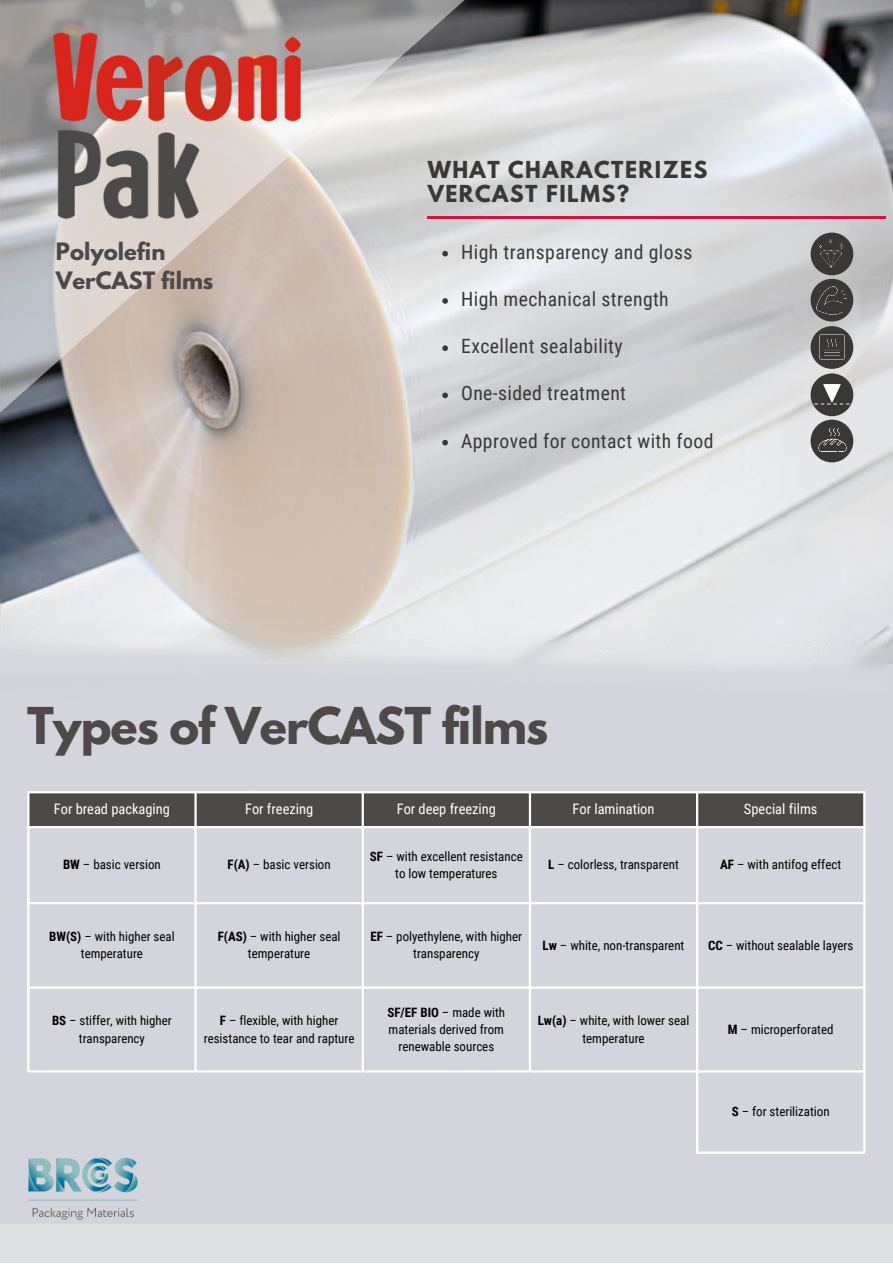
<style>
.page{position:relative;width:893px;height:1264px;background:#fff}
.page>*{position:absolute;margin:0;border:0;box-sizing:border-box;transform-origin:0 0}
.t1{font:700 45px "League Spartan";letter-spacing:-.02em;color:#4d4948}
.t2{font:700 21.3px/29.2px "League Spartan";color:#4d4948}
.t3{font:700 20.7px/23.9px "League Spartan";letter-spacing:.07em;color:#393837}
.t4{font:19.65px "Roboto Condensed";letter-spacing:.02em;color:#393837}
.t5{font:14.4px "Roboto Condensed";color:#fff}
.t6{font:12.9px/17.2px "Roboto Condensed";color:#000;text-align:center}
.s1{font-weight:700}
</style>
<div class="page">
<div style="left:0;top:0;width:892px;height:1262px;background:#d4d5dc"></div>
<img style="left:29px;top:828px;width:225px;height:170px">
<img style="left:2px;top:0;width:890px;height:663px">
<hr style="left:427px;top:216px;width:458px;height:3px;background:#f80040">
<div style="left:29px;top:793px;width:834px;height:33px;background:#4d4948"></div>
<svg style="left:197px;top:1072px;width:332px;height:1px"></svg>
<hr style="left:27px;top:793px;width:2px;height:277px;background:#fff">
<hr style="left:194px;top:793px;width:3px;height:277px;background:#fff">
<hr style="left:361px;top:793px;width:3px;height:277px;background:#fff">
<hr style="left:529px;top:793px;width:2px;height:277px;background:#fff">
<hr style="left:696px;top:793px;width:2px;height:358px;background:#fff">
<hr style="left:863px;top:793px;width:2px;height:358px;background:#fff">
<hr style="left:27px;top:791px;width:838px;height:2px;background:#fff">
<hr style="left:27px;top:826px;width:838px;height:2px;background:#fff">
<hr style="left:27px;top:902px;width:838px;height:2px;background:#fff">
<hr style="left:27px;top:986px;width:838px;height:2px;background:#fff">
<hr style="left:27px;top:1070px;width:838px;height:2px;background:#fff">
<hr style="left:696px;top:1151px;width:169px;height:2px;background:#fff">
<hr style="left:361px;top:1072px;width:3px;height:79px;background:#d4d5dc">
<div style="left:0;top:1223px;width:892px;height:39px;background:#dfe0e4"></div>
<svg style="left:0;top:0;width:486px;height:473px"></svg>
<img style="left:45px;top:27px;width:264px;height:198px">
<div style="left:810px;top:232px;width:43px;height:43px;background:#393837;border-radius:50%"></div>
<div style="left:810px;top:279px;width:43px;height:42px;background:#393837;border-radius:50%"></div>
<div style="left:810px;top:326px;width:43px;height:43px;background:#393837;border-radius:50%"></div>
<div style="left:810px;top:373px;width:43px;height:43px;background:#393837;border-radius:50%"></div>
<div style="left:810px;top:419px;width:43px;height:43px;background:#393837;border-radius:50%"></div>
<img style="left:819px;top:240px;width:24px;height:28px">
<img style="left:819px;top:334px;width:25px;height:25px">
<img style="left:816px;top:286px;width:30px;height:28px">
<img style="left:814px;top:384px;width:35px;height:21px">
<img style="left:0;top:521px;width:886px;height:145px">
<img style="left:818px;top:428px;width:28px;height:23px">
<img style="left:28px;top:1157px;width:110px;height:63px">
<h2 class="t2" style="left:56px;top:239px;width:159px">Polyolefin<br>VerCAST films</h2>
<h3 class="t3" style="left:427px;top:161px;width:281px">WHAT CHARACTERIZES<br>VERCAST FILMS?</h3>
<h3 class="t4" style="left:461px;top:240px;width:233px">High transparency and gloss</h3>
<h3 class="t4" style="left:461px;top:288px;width:209px">High mechanical strength</h3>
<h3 class="t4" style="left:461px;top:335px;width:163px">Excellent sealability</h3>
<h3 class="t4" style="left:461px;top:382px;width:166px">One-sided treatment</h3>
<h3 class="t4" style="left:461px;top:429px;width:254px">Approved for contact with food</h3>
<h1 class="t1" style="left:27px;top:703px;width:522px">Types of VerCAST films</h1>
<p class="t5" style="left:54px;top:800px;width:118px">For bread packaging</p>
<p class="t5" style="left:245px;top:800px;width:70px">For freezing</p>
<p class="t5" style="left:396px;top:800px;width:101px">For deep freezing</p>
<p class="t5" style="left:572px;top:800px;width:83px">For lamination</p>
<p class="t5" style="left:744px;top:800px;width:75px">Special films</p>
<p class="t6" style="left:63px;top:856px;width:99px"><span class="s1">BW</span> – basic version</p>
<p class="t6" style="left:227px;top:856px;width:105px"><span class="s1">F(A)</span> – basic version</p>
<p class="t6" style="left:370px;top:847px;width:154px"><span class="s1">SF</span> – with excellent resistance to low temperatures</p>
<p class="t6" style="left:548px;top:856px;width:132px"><span class="s1">L</span> – colorless, transparent</p>
<p class="t6" style="left:720px;top:856px;width:122px"><span class="s1">AF</span> – with antifog effect</p>
<p class="t6" style="left:49px;top:928px;width:127px"><span class="s1">BW(S)</span> – with higher seal temperature</p>
<p class="t6" style="left:218px;top:928px;width:124px"><span class="s1">F(AS)</span> – with higher seal temperature</p>
<p class="t6" style="left:370px;top:928px;width:153px"><span class="s1">EF</span> – polyethylene, with higher transparency</p>
<p class="t6" style="left:542px;top:936px;width:143px"><span class="s1">Lw</span> – white, non-transparent</p>
<p class="t6" style="left:708px;top:936px;width:147px"><span class="s1">CC</span> – without sealable layers</p>
<p class="t6" style="left:52px;top:1012px;width:121px"><span class="s1">BS</span> – stiffer, with higher transparency</p>
<p class="t6" style="left:204px;top:1012px;width:152px"><span class="s1">F</span> – flexible, with higher resistance to tear and rapture</p>
<p class="t6" style="left:387px;top:1003px;width:119px"><span class="s1">SF/EF BIO</span> – made with materials derived from renewable sources</p>
<p class="t6" style="left:537px;top:1012px;width:153px"><span class="s1">Lw(a)</span> – white, with lower seal temperature</p>
<p class="t6" style="left:727px;top:1021px;width:107px"><span class="s1">M</span> – microperforated</p>
<p class="t6" style="left:731px;top:1102px;width:99px"><span class="s1">S</span> – for sterilization</p>
</div>
